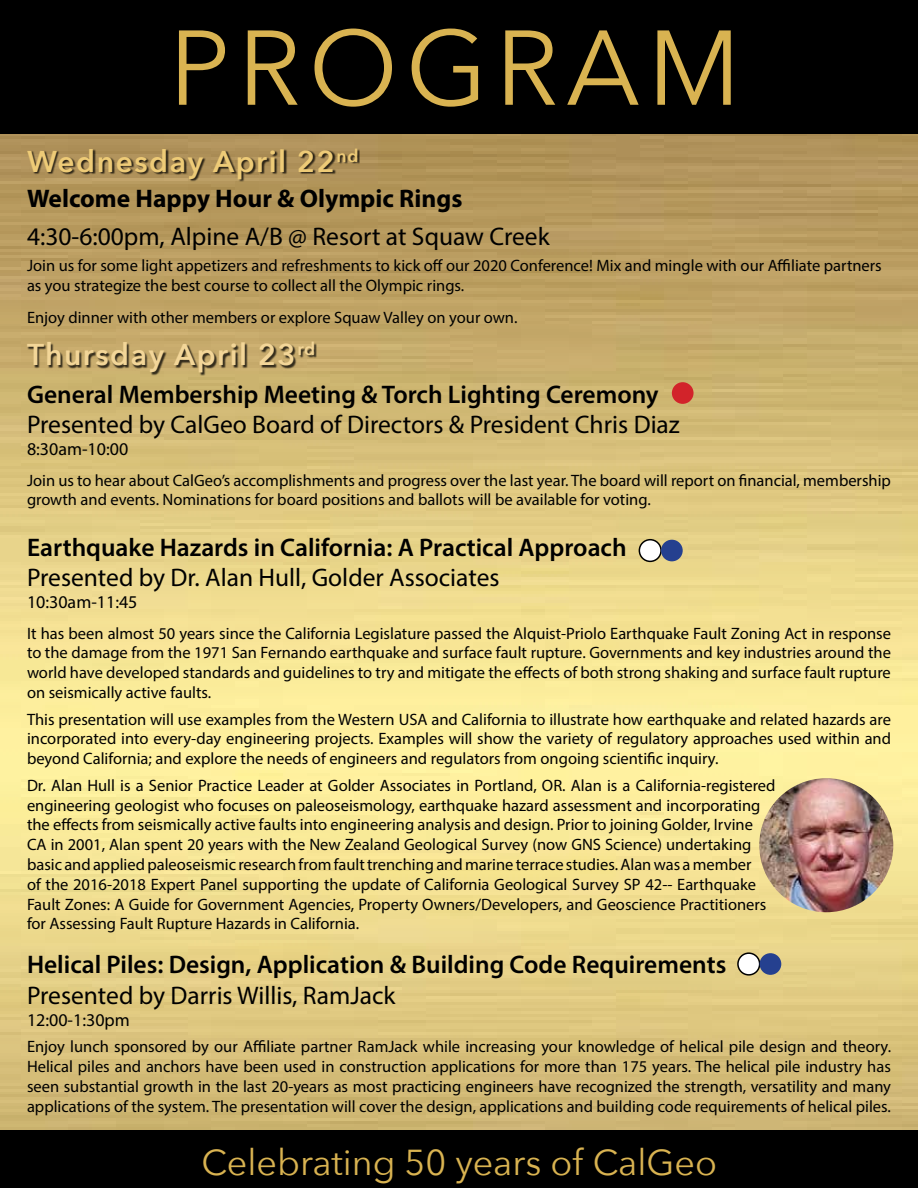
<style>
.page{position:relative;width:918px;height:1188px;background:#fff}
.page>*{position:absolute;margin:0;border:0;box-sizing:border-box;transform-origin:0 0}
.t1{font:105px "Avenir Next";letter-spacing:.075em;color:#d9b351}
.t2{font:36px "Avenir Next";color:#d9b351}
.t3{font:600 30px "Avenir Next";letter-spacing:.05em;color:#eecb77}
.t4{font:600 30px "Avenir Next";letter-spacing:.05em;color:#f3d698}
.t5{font:25.5px "Myriad Pro";color:#000}
.t6{font:600 25.5px "Myriad Pro";color:#000}
.t7{font:700 25.5px "Myriad Pro";color:#000}
.t8{font:18px "Myriad Pro";color:#000}
.t9{font:16.5px/19.8px "Myriad Pro";color:#000}
</style>
<div class="page">
<img style="left:0;top:133px;width:918px;height:998px">
<div style="left:0;top:0;width:918px;height:133px;background:#000"></div>
<div style="left:0;top:1131px;width:918px;height:57px;background:#000"></div>
<div style="left:28px;top:149px;width:332px;height:33px;background:#000;opacity:.75"></div>
<div style="left:28px;top:343px;width:289px;height:33px;background:#000;opacity:.75"></div>
<div style="left:672px;top:382px;width:22px;height:22px;background:#d2232a;border-radius:50%"></div>
<img style="left:759px;top:778px;width:134px;height:134px;border-radius:67px">
<div style="left:639px;top:540px;width:22px;height:21px;background:#fff;border-radius:50%"></div>
<div style="left:639px;top:539px;width:23px;height:23px;border:2px solid #000;border-radius:50%"></div>
<div style="left:661px;top:540px;width:22px;height:21px;background:#25408f;border-radius:50%"></div>
<div style="left:738px;top:953px;width:22px;height:22px;background:#fff;border-radius:50%"></div>
<div style="left:737px;top:952px;width:23px;height:24px;border:2px solid #000;border-radius:50%"></div>
<div style="left:760px;top:953px;width:21px;height:22px;background:#25408f;border-radius:50%"></div>
<h1 class="t1" style="left:169px;top:-20px;width:573px">PROGRAM</h1>
<h3 class="t3" style="left:27px;top:135px;width:333px">Wednesday April 22<sup>nd</sup></h3>
<h3 class="t7" style="left:27px;top:182px;width:437px">Welcome Happy Hour &amp; Olympic Rings</h3>
<h3 class="t5" style="left:27px;top:220px;width:524px">4:30-6:00pm, Alpine A/B @ Resort at Squaw Creek</h3>
<p class="t9" style="left:27px;top:255px;width:856px">Join us for some light appetizers and refreshments to kick off our 2020 Conference! Mix and mingle with our Affiliate partners as you strategize the best course to collect all the Olympic rings.</p>
<p class="t9" style="left:27px;top:307px;width:492px">Enjoy dinner with other members or explore Squaw Valley on your own.</p>
<h3 class="t4" style="left:27px;top:329px;width:290px">Thursday April 23<sup>rd</sup></h3>
<h3 class="t6" style="left:27px;top:378px;width:633px">General Membership Meeting &amp; Torch Lighting Ceremony</h3>
<h3 class="t5" style="left:27px;top:409px;width:654px">Presented by CalGeo Board of Directors &amp; President Chris Diaz</h3>
<p class="t8" style="left:27px;top:438px;width:103px">8:30am-10:00</p>
<p class="t9" style="left:27px;top:470px;width:866px">Join us to hear about CalGeo’s accomplishments and progress over the last year. The board will report on financial, membership growth and events. Nominations for board positions and ballots will be available for voting.</p>
<h3 class="t6" style="left:27px;top:531px;width:601px">Earthquake Hazards in California: A Practical Approach</h3>
<h3 class="t5" style="left:27px;top:562px;width:474px">Presented by Dr. Alan Hull, Golder Associates</h3>
<p class="t8" style="left:27px;top:591px;width:112px">10:30am-11:45</p>
<p class="t9" style="left:27px;top:623px;width:866px;text-align:justify">It has been almost 50 years since the California Legislature passed the Alquist-Priolo Earthquake Fault Zoning Act in response to the damage from the 1971 San Fernando earthquake and surface fault rupture. Governments and key industries around the world have developed standards and guidelines to try and mitigate the effects of both strong shaking and surface fault rupture on seismically active faults.</p>
<p class="t9" style="left:27px;top:709px;width:866px;text-align:justify">This presentation will use examples from the Western USA and California to illustrate how earthquake and related hazards are incorporated into every-day engineering projects. Examples will show the variety of regulatory approaches used within and beyond California; and explore the needs of engineers and regulators from ongoing scientific inquiry.</p>
<p class="t9" style="left:27px;top:775px;width:750px">Dr. Alan Hull is a Senior Practice Leader at Golder Associates in Portland, OR. Alan is a California-registered engineering geologist who focuses on paleoseismology, earthquake hazard assessment and incorporating the effects from seismically active faults into engineering analysis and design. Prior to joining Golder, Irvine CA in 2001, Alan spent 20 years with the New Zealand Geological Survey (now GNS Science) undertaking basic and applied paleoseismic research from fault trenching and marine terrace studies. Alan was a member<br>of the 2016-2018 Expert Panel supporting the update of California Geological Survey SP 42-- Earthquake Fault Zones: A Guide for Government Agencies, Property Owners/Developers, and Geoscience Practitioners for Assessing Fault Rupture Hazards in California.</p>
<h3 class="t6" style="left:27px;top:949px;width:701px">Helical Piles: Design, Application &amp; Building Code Requirements</h3>
<h3 class="t5" style="left:27px;top:980px;width:370px">Presented by Darris Willis, RamJack</h3>
<p class="t8" style="left:27px;top:1008px;width:104px">12:00-1:30pm</p>
<p class="t9" style="left:27px;top:1036px;width:866px;text-align:justify">Enjoy lunch sponsored by our Affiliate partner RamJack while increasing your knowledge of helical pile design and theory.<br>Helical piles and anchors have been used in construction applications for more than 175 years. The helical pile industry has seen substantial growth in the last 20-years as most practicing engineers have recognized the strength, versatility and many applications of the system. The presentation will cover the design, applications and building code requirements of helical piles.</p>
<h2 class="t2" style="left:201px;top:1132px;width:517px">Celebrating 50 years of CalGeo</h2>
</div>
